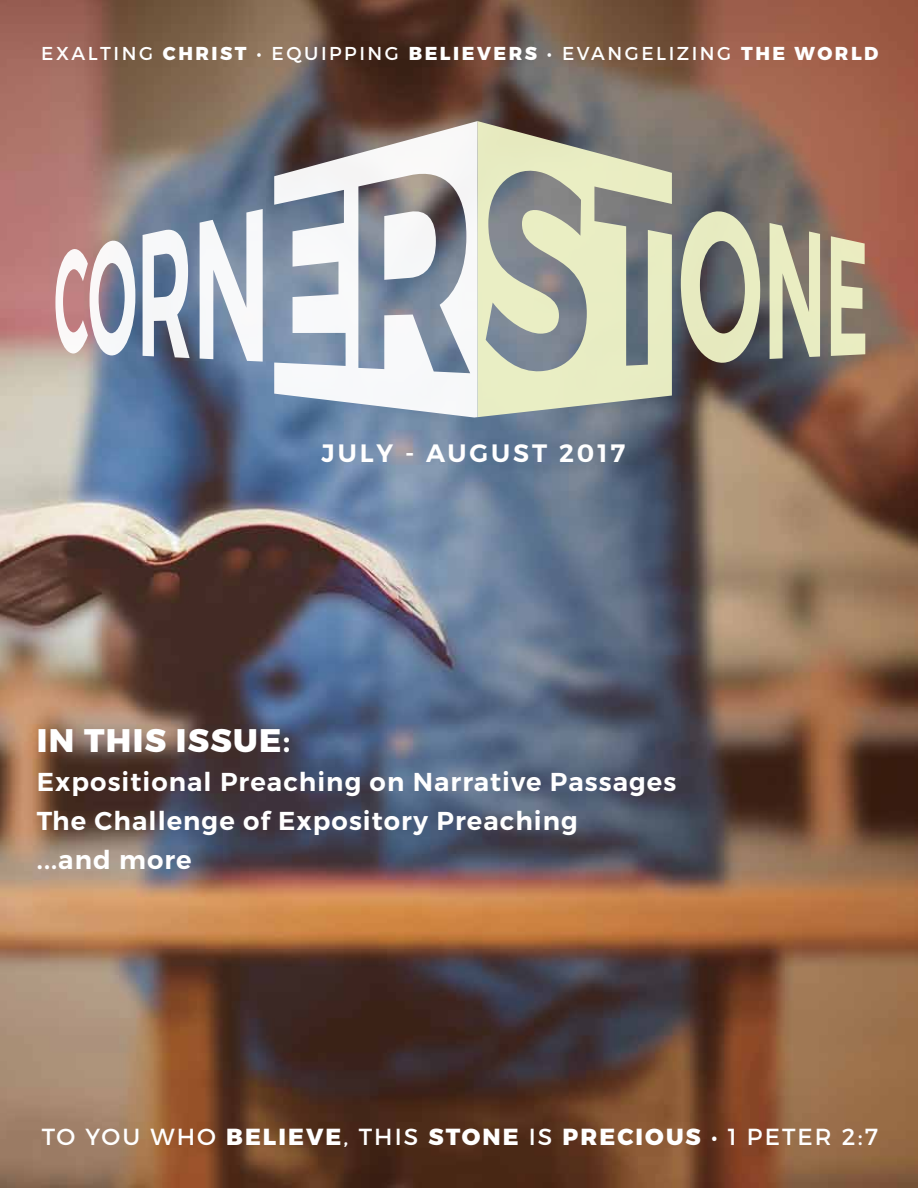
<style>
.page{position:relative;width:918px;height:1188px;background:#fff}
.page>*{position:absolute;margin:0;border:0;box-sizing:border-box;transform-origin:0 0}
.t1{font:800 32.7px "Montserrat";letter-spacing:.04em;color:#fff}
.t2{font:600 25.8px/38.8px "Montserrat";letter-spacing:.04em;color:#fff}
.t3{font:600 25.2px "Montserrat";letter-spacing:.115em;color:#fff}
.t4{font:23.25px "Montserrat";letter-spacing:.09em;color:#fff}
.t5{font:18.6px "Montserrat";letter-spacing:.135em;color:#fff}
.s1{font-weight:800}
.s2{font-weight:600}
</style>
<div class="page">
<img style="left:0;top:0;width:918px;height:1188px">
<svg style="left:477px;top:121px;width:195px;height:296px;fill:#e7ecc2"></svg>
<svg style="left:681px;top:207px;width:79px;height:157px"></svg>
<svg style="left:770px;top:223px;width:50px;height:136px"></svg>
<svg style="left:831px;top:236px;width:34px;height:120px"></svg>
<svg style="left:55px;top:238px;width:80px;height:118px"></svg>
<svg style="left:143px;top:227px;width:47px;height:131px"></svg>
<svg style="left:200px;top:209px;width:63px;height:153px"></svg>
<svg style="left:274px;top:121px;width:203px;height:297px"></svg>
<p class="t5" style="left:41px;top:42px;width:839px">EXALTING <span class="s1">CHRIST</span> • EQUIPPING <span class="s1">BELIEVERS</span> • EVANGELIZING <span class="s1">THE WORLD</span></p>
<p class="t3" style="left:322px;top:438px;width:305px">JULY - AUGUST 2017</p>
<p class="t1" style="left:37px;top:720px;width:255px">IN THIS ISSUE<span class="s2">:</span></p>
<p class="t2" style="left:37px;top:763px;width:641px">Expositional Preaching on Narrative Passages<br>The Challenge of Expository Preaching<br>...and more</p>
<p class="t4" style="left:42px;top:1122px;width:838px">TO YOU WHO <span class="s1">BELIEVE</span>, THIS <span class="s1">STONE</span> IS <span class="s1">PRECIOUS</span> • 1 PETER 2:7</p>
</div>
